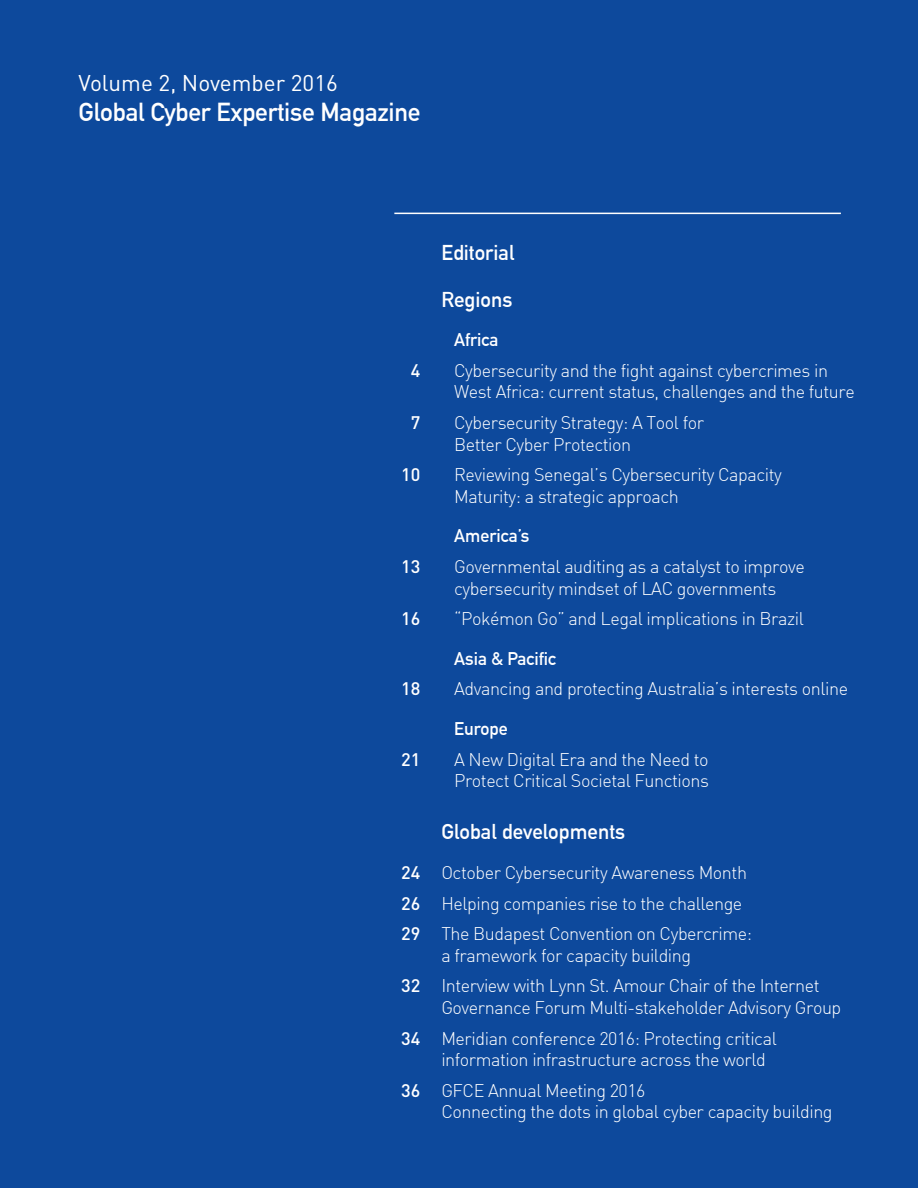
<style>
.page{position:relative;width:918px;height:1188px;background:#0d499c}
.page>*{position:absolute;margin:0;border:0;box-sizing:border-box;transform-origin:0 0}
.t1{font:700 25.5px "DIN Alternate";letter-spacing:-.01em;color:#fff}
.t2{font:22.5px "DIN";color:#fff}
.t3{font:700 21px "DIN Alternate";color:#fff}
.t4{font:300 18px/21.6px "DI Nbek";letter-spacing:-.025em;color:#fff}
.t5{font:700 18px "DIN Alternate";color:#fff}
.t6{font:500 18px/30.6px "DIN";color:#fff;text-align:justify}
</style>
<div class="page">
<hr style="left:394px;top:213px;width:447px;height:1px;background:#fff">
<p class="t2" style="left:79px;top:68px;width:261px">Volume 2, November 2016</p>
<h1 class="t1" style="left:79px;top:93px;width:344px">Global Cyber Expertise Magazine</h1>
<p class="t6" style="left:411px;top:354px;width:11px">4</p>
<p class="t6" style="left:411px;top:407px;width:11px">7</p>
<p class="t6" style="left:401px;top:459px;width:21px">10</p>
<p class="t6" style="left:401px;top:551px;width:21px">13</p>
<p class="t6" style="left:401px;top:603px;width:21px">16</p>
<p class="t6" style="left:401px;top:673px;width:21px">18</p>
<p class="t6" style="left:401px;top:743px;width:21px">21</p>
<p class="t6" style="left:401px;top:857px;width:21px">24<br>26<br>29</p>
<p class="t6" style="left:401px;top:970px;width:21px">32</p>
<p class="t6" style="left:401px;top:1022px;width:21px">34</p>
<p class="t6" style="left:401px;top:1074px;width:21px">36</p>
<p class="t3" style="left:441px;top:236px;width:75px">Editorial</p>
<p class="t3" style="left:441px;top:283px;width:73px">Regions</p>
<p class="t5" style="left:454px;top:326px;width:46px">Africa</p>
<p class="t4" style="left:454px;top:359px;width:402px">Cybersecurity and the fight against cybercrimes in<br>West Africa: current status, challenges and the future</p>
<p class="t4" style="left:454px;top:412px;width:252px">Cybersecurity Strategy: A Tool for<br>Better Cyber Protection</p>
<p class="t4" style="left:454px;top:464px;width:329px">Reviewing Senegal’s Cybersecurity Capacity<br>Maturity: a strategic approach</p>
<p class="t5" style="left:454px;top:522px;width:77px">America’s</p>
<p class="t4" style="left:454px;top:556px;width:352px">Governmental auditing as a catalyst to improve cybersecurity mindset of LAC governments</p>
<p class="t4" style="left:454px;top:608px;width:351px">“Pokémon Go” and Legal implications in Brazil</p>
<p class="t5" style="left:454px;top:645px;width:104px">Asia &amp; Pacific</p>
<p class="t4" style="left:454px;top:678px;width:396px">Advancing and protecting Australia’s interests online</p>
<p class="t5" style="left:454px;top:715px;width:55px">Europe</p>
<p class="t4" style="left:454px;top:748px;width:256px">A New Digital Era and the Need to<br>Protect Critical Societal Functions</p>
<p class="t3" style="left:441px;top:816px;width:185px">Global developments</p>
<p class="t4" style="left:441px;top:857px;width:312px;line-height:30.6px">October Cybersecurity Awareness Month<br>Helping companies rise to the challenge<br>The Budapest Convention on Cybercrime:</p>
<p class="t4" style="left:441px;top:940px;width:380px;line-height:30.6px">a framework for capacity building<br>Interview with Lynn St. Amour Chair of the Internet</p>
<p class="t4" style="left:441px;top:992px;width:402px;line-height:30.6px">Governance Forum Multi-stakeholder Advisory Group<br>Meridian conference 2016: Protecting critical</p>
<p class="t4" style="left:441px;top:1044px;width:326px;line-height:30.6px">information infrastructure across the world<br>GFCE Annual Meeting 2016</p>
<p class="t4" style="left:441px;top:1101px;width:393px">Connecting the dots in global cyber capacity building</p>
</div>
